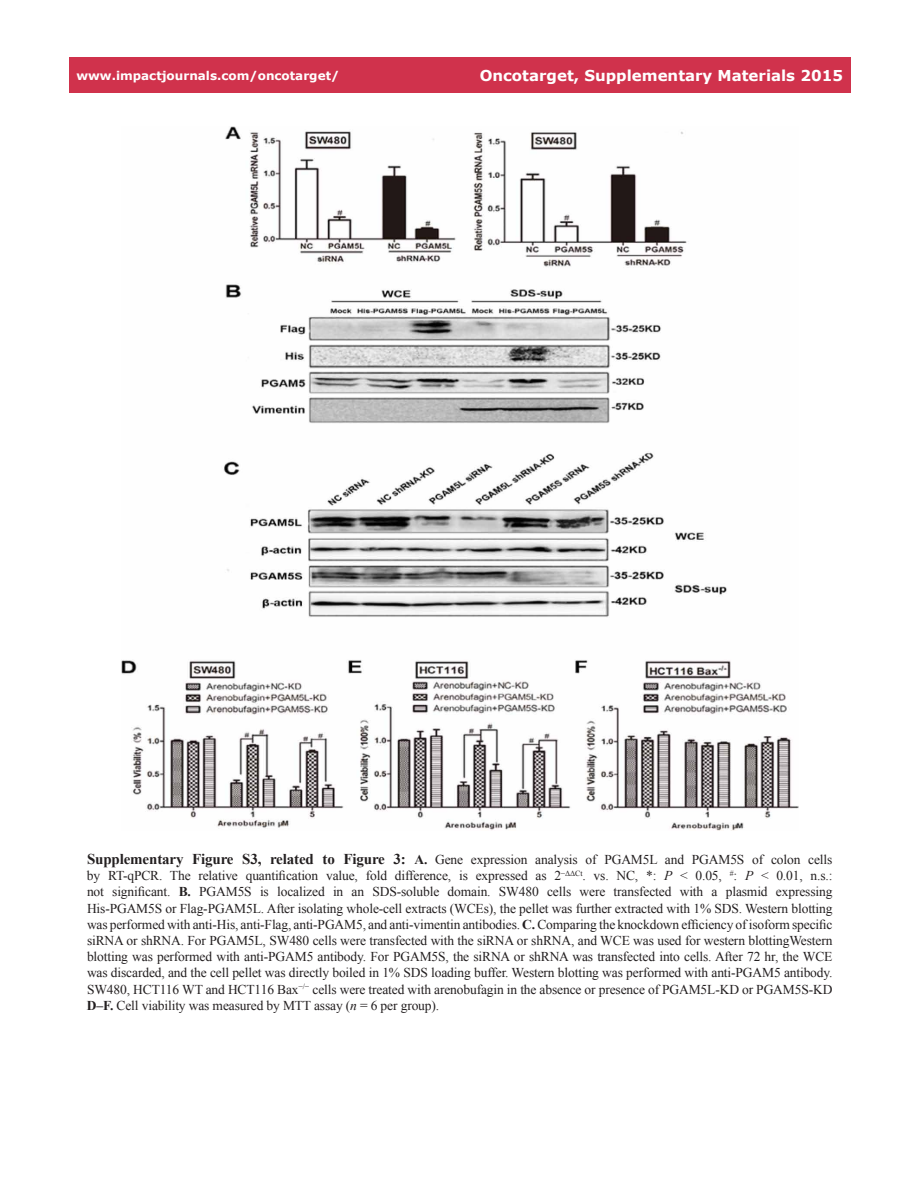
<style>
.page{position:relative;width:918px;height:1188px;background:#fff}
.page>*{position:absolute;margin:0;border:0;box-sizing:border-box;transform-origin:0 0}
.t1{font:700 15px "Verdana";color:#fff}
.t2{font:13.5px/16.2px "Times New Roman";letter-spacing:-.01em;color:#231f20;text-align:justify}
.t3{font:700 12px "Verdana";color:#fff}
.s1{font-weight:700;font-size:15px}
.s2{font-weight:700}
.s3{font-style:italic}
</style>
<div class="page">
<div style="left:69px;top:57px;width:781px;height:36px;background:#d0324c"></div>
<img style="left:121px;top:127px;width:677px;height:703px">
<p class="t3" style="left:76px;top:67px;width:264px">www.impactjournals.com/oncotarget/</p>
<p class="t1" style="left:480px;top:66px;width:365px">Oncotarget, Supplementary Materials 2015</p>
<p class="t2" style="left:87px;top:851px;width:747px"><span class="s1">Supplementary Figure S3, related to Figure 3:</span> <span class="s2">A.</span> Gene expression analysis of PGAM5L and PGAM5S of colon cells by RT-qPCR. The relative quantification value, fold difference, is expressed as 2<sup>−ΔΔCt</sup>. vs. NC, *: <span class="s3">P</span> &lt; 0.05, <sup>#</sup>: <span class="s3">P</span> &lt; 0.01, n.s.: not significant. <span class="s2">B.</span> PGAM5S is localized in an SDS-soluble domain. SW480 cells were transfected with a plasmid expressing His-PGAM5S or Flag-PGAM5L. After isolating whole-cell extracts (WCEs), the pellet was further extracted with 1% SDS. Western blotting was performed with anti-His, anti-Flag, anti-PGAM5, and anti-vimentin antibodies. <span class="s2">C.</span> Comparing the knockdown efficiency of isoform specific siRNA or shRNA. For PGAM5L, SW480 cells were transfected with the siRNA or shRNA, and WCE was used for western blottingWestern blotting was performed with anti-PGAM5 antibody. For PGAM5S, the siRNA or shRNA was transfected into cells. After 72 hr, the WCE was discarded, and the cell pellet was directly boiled in 1% SDS loading buffer. Western blotting was performed with anti-PGAM5 antibody.<br>SW480, HCT116 WT and HCT116 Bax<sup>−/−</sup> cells were treated with arenobufagin in the absence or presence of PGAM5L-KD or PGAM5S-KD <span class="s2">D–F.</span> Cell viability was measured by MTT assay (<span class="s3">n</span> = 6 per group).</p>
</div>
